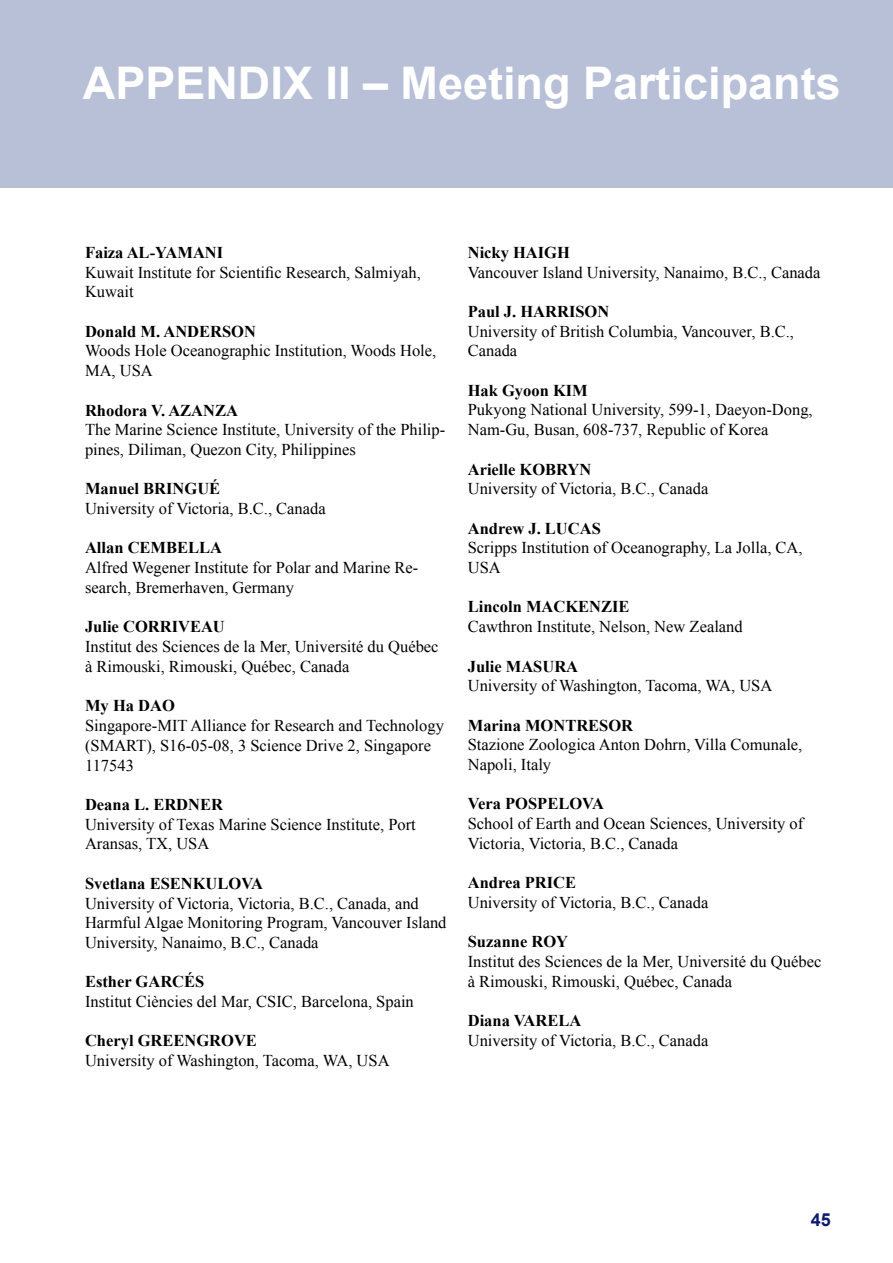
<style>
.page{position:relative;width:893px;height:1263px;background:#fff}
.page>*{position:absolute;margin:0;border:0;box-sizing:border-box;transform-origin:0 0}
.t1{font:700 45px "Arial";color:#fff}
.t2{font:700 18px "Arial";color:#0c1a6f}
.t3{font:16.5px/19.8px "Times New Roman";color:#000}
.t4{font:700 16.5px "Times New Roman";color:#000}
</style>
<div class="page">
<div style="left:0;top:0;width:893px;height:187px;background:#b8c0d8"></div>
<h1 class="t1" style="left:83px;top:53px;width:759px">APPENDIX II – Meeting Participants</h1>
<p class="t4" style="left:85px;top:241px;width:140px">Faiza AL-YAMANI</p>
<p class="t3" style="left:85px;top:262px;width:337px">Kuwait Institute for Scientific Research, Salmiyah,<br>Kuwait</p>
<p class="t4" style="left:85px;top:320px;width:172px">Donald M. ANDERSON</p>
<p class="t3" style="left:85px;top:341px;width:353px">Woods Hole Oceanographic Institution, Woods Hole,<br>MA, USA</p>
<p class="t4" style="left:85px;top:399px;width:154px">Rhodora V. AZANZA</p>
<p class="t3" style="left:85px;top:420px;width:362px">The Marine Science Institute, University of the Philip&shy;pines, Diliman, Quezon City, Philippines</p>
<p class="t4" style="left:85px;top:477px;width:137px">Manuel BRINGUÉ</p>
<p class="t3" style="left:85px;top:498px;width:242px">University of Victoria, B.C., Canada</p>
<p class="t4" style="left:85px;top:536px;width:139px">Allan CEMBELLA</p>
<p class="t3" style="left:85px;top:558px;width:335px">Alfred Wegener Institute for Polar and Marine Re&shy;search, Bremerhaven, Germany</p>
<p class="t4" style="left:85px;top:615px;width:141px">Julie CORRIVEAU</p>
<p class="t3" style="left:85px;top:636px;width:355px">Institut des Sciences de la Mer, Université du Québec à Rimouski, Rimouski, Québec, Canada</p>
<p class="t4" style="left:85px;top:694px;width:91px">My Ha DAO</p>
<p class="t3" style="left:85px;top:715px;width:360px">Singapore-MIT Alliance for Research and Technology (SMART), S16-05-08, 3 Science Drive 2, Singapore<br>117543</p>
<p class="t4" style="left:85px;top:793px;width:139px">Deana L. ERDNER</p>
<p class="t3" style="left:85px;top:814px;width:332px">University of Texas Marine Science Institute, Port<br>Aransas, TX, USA</p>
<p class="t4" style="left:85px;top:872px;width:180px">Svetlana ESENKULOVA</p>
<p class="t3" style="left:85px;top:893px;width:363px">University of Victoria, Victoria, B.C., Canada, and<br>Harmful Algae Monitoring Program, Vancouver Island<br>University, Nanaimo, B.C., Canada</p>
<p class="t4" style="left:85px;top:970px;width:121px">Esther GARCÉS</p>
<p class="t3" style="left:85px;top:991px;width:330px">Institut Ciències del Mar, CSIC, Barcelona, Spain</p>
<p class="t4" style="left:85px;top:1029px;width:173px">Cheryl GREENGROVE</p>
<p class="t3" style="left:85px;top:1050px;width:306px">University of Washington, Tacoma, WA, USA</p>
<p class="t4" style="left:468px;top:241px;width:104px">Nicky HAIGH</p>
<p class="t3" style="left:468px;top:262px;width:354px">Vancouver Island University, Nanaimo, B.C., Canada</p>
<p class="t4" style="left:468px;top:300px;width:143px">Paul J. HARRISON</p>
<p class="t3" style="left:468px;top:321px;width:328px">University of British Columbia, Vancouver, B.C.,<br>Canada</p>
<p class="t4" style="left:468px;top:379px;width:122px">Hak Gyoon KIM</p>
<p class="t3" style="left:468px;top:400px;width:346px">Pukyong National University, 599-1, Daeyon-Dong,<br>Nam-Gu, Busan, 608-737, Republic of Korea</p>
<p class="t4" style="left:468px;top:458px;width:125px">Arielle KOBRYN</p>
<p class="t3" style="left:468px;top:479px;width:242px">University of Victoria, B.C., Canada</p>
<p class="t4" style="left:468px;top:517px;width:135px">Andrew J. LUCAS</p>
<p class="t3" style="left:468px;top:538px;width:336px">Scripps Institution of Oceanography, La Jolla, CA,<br>USA</p>
<p class="t4" style="left:468px;top:595px;width:163px">Lincoln MACKENZIE</p>
<p class="t3" style="left:468px;top:617px;width:276px">Cawthron Institute, Nelson, New Zealand</p>
<p class="t4" style="left:468px;top:655px;width:112px">Julie MASURA</p>
<p class="t3" style="left:468px;top:676px;width:306px">University of Washington, Tacoma, WA, USA</p>
<p class="t4" style="left:468px;top:714px;width:167px">Marina MONTRESOR</p>
<p class="t3" style="left:468px;top:735px;width:336px">Stazione Zoologica Anton Dohrn, Villa Comunale,<br>Napoli, Italy</p>
<p class="t4" style="left:468px;top:792px;width:138px">Vera POSPELOVA</p>
<p class="t3" style="left:468px;top:813px;width:337px">School of Earth and Ocean Sciences, University of<br>Victoria, Victoria, B.C., Canada</p>
<p class="t4" style="left:468px;top:871px;width:110px">Andrea PRICE</p>
<p class="t3" style="left:468px;top:892px;width:242px">University of Victoria, B.C., Canada</p>
<p class="t4" style="left:468px;top:930px;width:102px">Suzanne ROY</p>
<p class="t3" style="left:468px;top:951px;width:355px">Institut des Sciences de la Mer, Université du Québec à Rimouski, Rimouski, Québec, Canada</p>
<p class="t4" style="left:468px;top:1009px;width:115px">Diana VARELA</p>
<p class="t3" style="left:468px;top:1030px;width:242px">University of Victoria, B.C., Canada</p>
<p class="t2" style="left:811px;top:1207px;width:22px">45</p>
</div>
